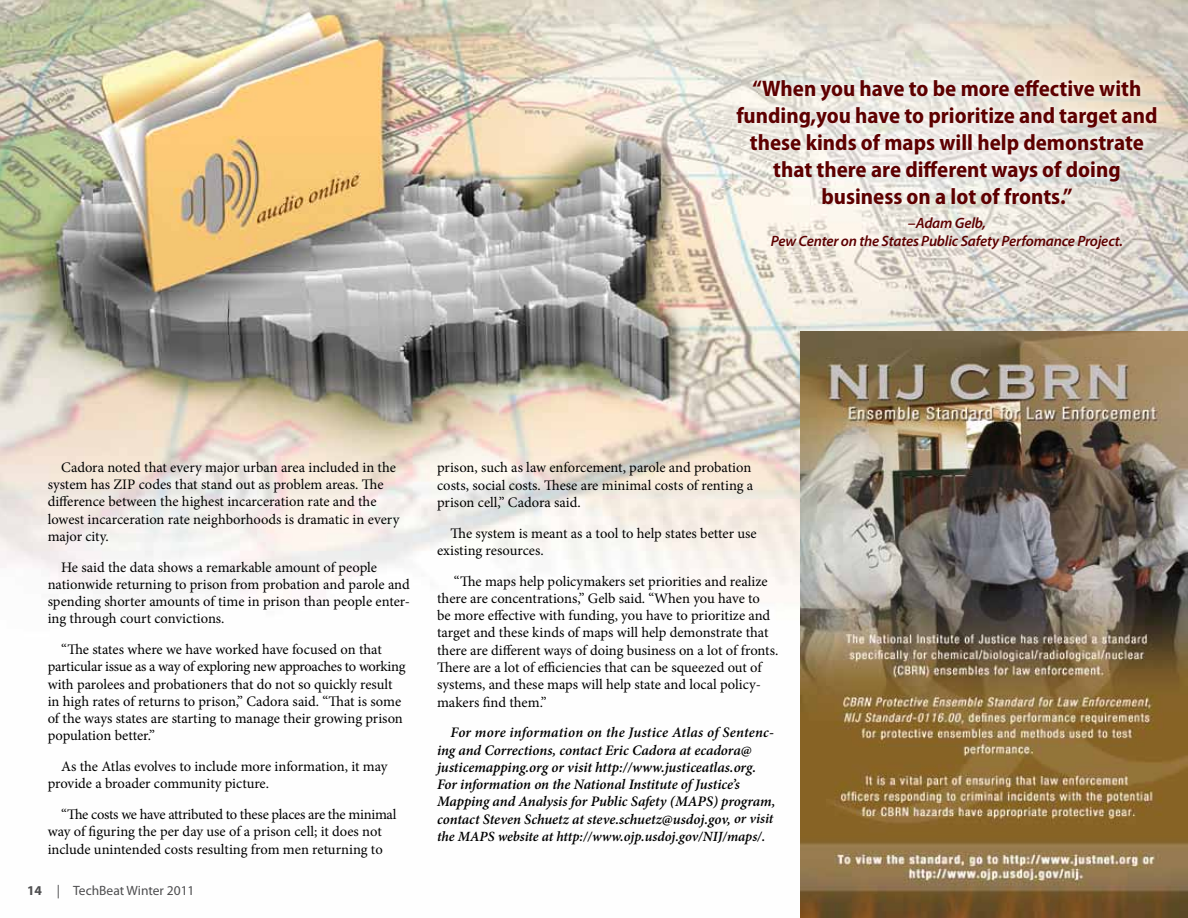
<style>
.page{position:relative;width:1188px;height:918px;background:#fff}
.page>*{position:absolute;margin:0;border:0;box-sizing:border-box;transform-origin:0 0}
.t1{font:700 semi-condensed 22.5px/27px "Myriad Pro";color:#5e0000;text-align:center}
.t2{font:italic 600 15px/18px "Myriad Pro";letter-spacing:-.015em;color:#5e0000;text-align:center;scale:1.06 1}
.t3{font:14.55px/17.2px "Minion Pro";letter-spacing:-.005em;color:#000}
.t4{font:italic 600 14.55px/17.2px "Minion Pro";letter-spacing:-.005em;color:#000}
.t5{font:italic 600 14.1px "Minion Pro";color:#000}
.t6{font:13.5px "Myriad Pro";color:#4d4d4f}
.s1{font-weight:700}
.s2{font-size:14.1px}
</style>
<div class="page">
<img style="left:0;top:0;width:1188px;height:592px">
<div style="left:730px;top:73px;width:432px;height:182px;background:#fff;opacity:.75"></div>
<img style="left:800px;top:332px;width:388px;height:586px">
<h3 class="t1" style="left:736px;top:75px;width:423px">“When you have to be more efective with funding,you have to prioritize and target and these kinds of maps will help demonstrate that there are diferent ways of doing business on a lot of fronts.”</h3>
<p class="t2" style="left:771px;top:214px;width:334px">–Adam Gelb,<br>Pew Center on the States Public Safety Perfomance Project.</p>
<p class="t3" style="left:48px;top:459px;width:353px;text-indent:14px">Cadora noted that every major urban area included in the system has ZIP codes that stand out as problem areas. Te diference between the highest incarceration rate and the lowest incarceration rate neighborhoods is dramatic in every major city.</p>
<p class="t3" style="left:48px;top:558px;width:364px;text-indent:14px">He said the data shows a remarkable amount of people nationwide returning to prison from probation and parole and spending shorter amounts of time in prison than people enter&shy;ing through court convictions.</p>
<p class="t3" style="left:48px;top:641px;width:359px;text-indent:14px">“Te states where we have worked have focused on that particular issue as a way of exploring new approaches to working with parolees and probationers that do not so quickly result in high rates of returns to prison,” Cadora said. “Tat is some of the ways states are starting to manage their growing prison population better.”</p>
<p class="t3" style="left:48px;top:758px;width:341px;text-indent:14px">As the Atlas evolves to include more information, it may provide a broader community picture.</p>
<p class="t3" style="left:48px;top:806px;width:350px;text-indent:14px">“Te costs we have attributed to these places are the minimal way of fguring the per day use of a prison cell; it does not include unintended costs resulting from men returning to</p>
<p class="t6" style="left:27px;top:882px;width:169px"><span class="s1">14</span> | TechBeat Winter 2011</p>
<p class="t3" style="left:437px;top:459px;width:318px">prison, such as law enforcement, parole and probation costs, social costs. Tese are minimal costs of renting a prison cell,” Cadora said.</p>
<p class="t3" style="left:437px;top:525px;width:321px;text-indent:14px">Te system is meant as a tool to help states better use existing resources.</p>
<p class="t3" style="left:437px;top:573px;width:343px;text-indent:17px">“Te maps help policymakers set priorities and realize there are concentrations,” Gelb said. “When you have to<br>be more efective with funding, you have to prioritize and target and these kinds of maps will help demonstrate that there are diferent ways of doing business on a lot of fronts.<br>Tere are a lot of efciencies that can be squeezed out of systems, and these maps will help state and local policy&shy;makers fnd them.”</p>
<p class="t4" style="left:437px;top:724px;width:340px;text-indent:14px">For more information on the Justice Atlas of Sentenc&shy;ing and Corrections, contact Eric Cadora at ecadora@ justicemapping.org or visit http://www.justiceatlas.org.<br>For information on the National Institute of Justice’s Mapping and Analysis for Public Safety (MAPS) program, contact Steven Schuetz at steve.schuetz@usdoj.gov, <span class="s2">or visit</span></p>
<p class="t5" style="left:437px;top:826px;width:330px">the MAPS website at http://www.ojp.usdoj.gov/NIJ/maps/.</p>
</div>
